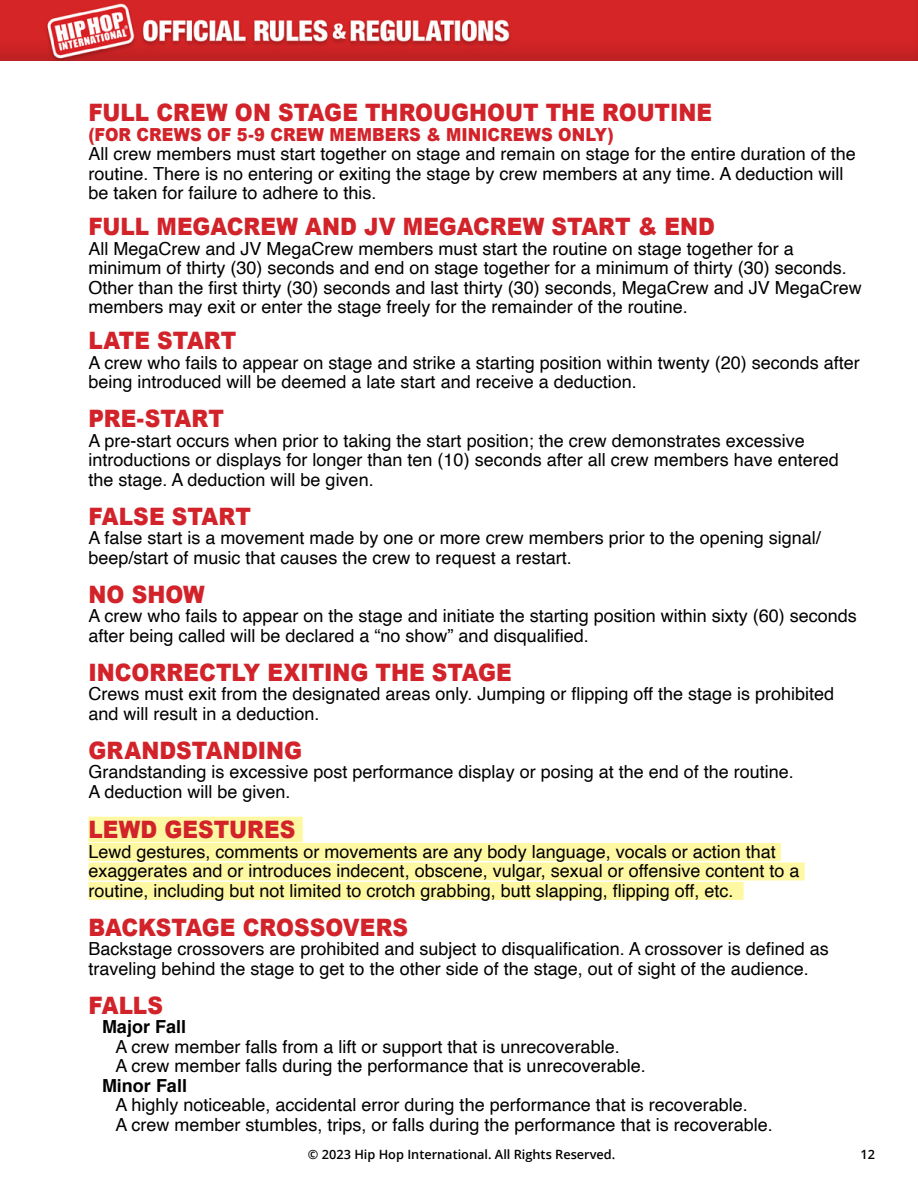
<style>
.page{position:relative;width:918px;height:1188px;background:#fff}
.page>*{position:absolute;margin:0;border:0;box-sizing:border-box;transform-origin:0 0}
.t1{font:900 24px "Arial";color:#d2232a;scale:.9 1}
.t2{font:18px/19.5px "Helvetica";color:#000}
.t3{font:900 18px "Arial";letter-spacing:.005em;color:#d2232a;scale:.9 1}
.t4{font:700 18px "Helvetica";color:#000}
.t5{font:600 12.75px "Open Sans";color:#000}
</style>
<div class="page">
<img style="left:0;top:0;width:918px;height:60px">
<div style="left:88px;top:817px;width:215px;height:25px;background:#fff8a3"></div>
<div style="left:88px;top:843px;width:693px;height:18px;background:#fff8a3"></div>
<div style="left:88px;top:862px;width:717px;height:18px;background:#fff8a3"></div>
<div style="left:88px;top:882px;width:656px;height:18px;background:#fff8a3"></div>
<h1 class="t1" style="left:88px;top:95px;width:694px">FULL CREW ON STAGE THROUGHOUT THE ROUTINE</h1>
<p class="t3" style="left:88px;top:121px;width:585px">(FOR CREWS OF 5-9 CREW MEMBERS &amp; MINICREWS ONLY)</p>
<p class="t2" style="left:88px;top:145px;width:769px">All crew members must start together on stage and remain on stage for the entire duration of the routine. There is no entering or exiting the stage by crew members at any time. A deduction will be taken for failure to adhere to this.</p>
<h1 class="t1" style="left:88px;top:209px;width:698px">FULL MEGACREW AND JV MEGACREW START &amp; END</h1>
<p class="t2" style="left:88px;top:239px;width:775px">All MegaCrew and JV MegaCrew members must start the routine on stage together for a minimum of thirty (30) seconds and end on stage together for a minimum of thirty (30) seconds.<br>Other than the first thirty (30) seconds and last thirty (30) seconds, MegaCrew and JV MegaCrew members may exit or enter the stage freely for the remainder of the routine.</p>
<h1 class="t1" style="left:88px;top:323px;width:166px">LATE START</h1>
<p class="t2" style="left:88px;top:353px;width:773px">A crew who fails to appear on stage and strike a starting position within twenty (20) seconds after being introduced will be deemed a late start and receive a deduction.</p>
<h1 class="t1" style="left:88px;top:401px;width:152px">PRE-START</h1>
<p class="t2" style="left:88px;top:431px;width:752px">A pre-start occurs when prior to taking the start position; the crew demonstrates excessive introductions or displays for longer than ten (10) seconds after all crew members have entered the stage. A deduction will be given.</p>
<h1 class="t1" style="left:88px;top:499px;width:182px">FALSE START</h1>
<p class="t2" style="left:88px;top:529px;width:734px">A false start is a movement made by one or more crew members prior to the opening signal/ beep/start of music that causes the crew to request a restart.</p>
<h1 class="t1" style="left:88px;top:577px;width:131px">NO SHOW</h1>
<p class="t2" style="left:88px;top:607px;width:770px">A crew who fails to appear on the stage and initiate the starting position within sixty (60) seconds after being called will be declared a “no show” and disqualified.</p>
<h1 class="t1" style="left:88px;top:655px;width:472px">INCORRECTLY EXITING THE STAGE</h1>
<p class="t2" style="left:88px;top:685px;width:747px">Crews must exit from the designated areas only. Jumping or flipping off the stage is prohibited and will result in a deduction.</p>
<h1 class="t1" style="left:88px;top:733px;width:239px">GRANDSTANDING</h1>
<p class="t2" style="left:88px;top:763px;width:707px">Grandstanding is excessive post performance display or posing at the end of the routine.<br>A deduction will be given.</p>
<h1 class="t1" style="left:88px;top:812px;width:232px">LEWD GESTURES</h1>
<p class="t2" style="left:88px;top:842px;width:713px">Lewd gestures, comments or movements are any body language, vocals or action that exaggerates and or introduces indecent, obscene, vulgar, sexual or offensive content to a routine, including but not limited to crotch grabbing, butt slapping, flipping off, etc.</p>
<h1 class="t1" style="left:88px;top:910px;width:357px">BACKSTAGE CROSSOVERS</h1>
<p class="t2" style="left:88px;top:940px;width:742px">Backstage crossovers are prohibited and subject to disqualification. A crossover is defined as traveling behind the stage to get to the other side of the stage, out of sight of the audience.</p>
<h1 class="t1" style="left:88px;top:988px;width:84px">FALLS</h1>
<p class="t4" style="left:102px;top:1013px;width:86px">Major Fall</p>
<p class="t2" style="left:116px;top:1037px;width:532px">A crew member falls from a lift or support that is unrecoverable.<br>A crew member falls during the performance that is unrecoverable.</p>
<p class="t4" style="left:102px;top:1071px;width:87px">Minor Fall</p>
<p class="t2" style="left:116px;top:1096px;width:659px">A highly noticeable, accidental error during the performance that is recoverable.<br>A crew member stumbles, trips, or falls during the performance that is recoverable.</p>
<p class="t5" style="left:308px;top:1145px;width:309px">© 2023 Hip Hop International. All Rights Reserved.</p>
<p class="t5" style="left:860px;top:1145px;width:16px">12</p>
</div>
